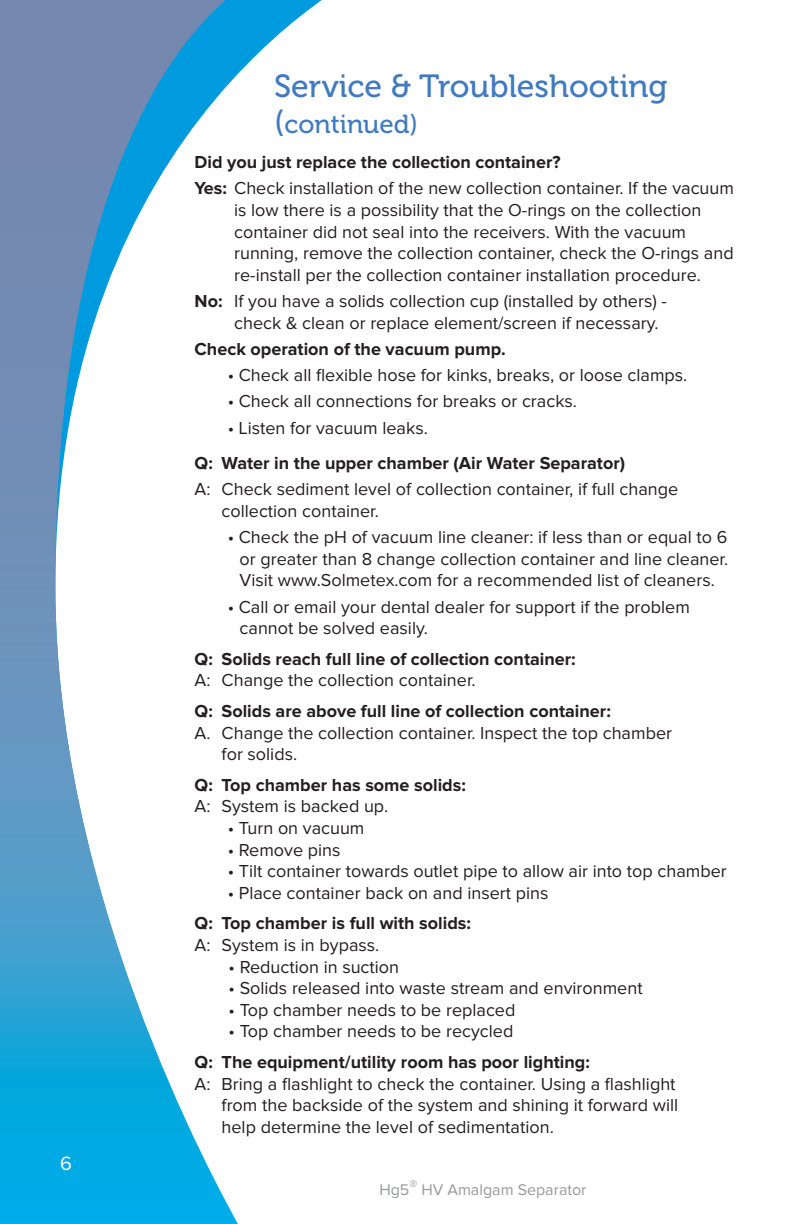
<style>
.page{position:relative;width:792px;height:1224px;background:#fff}
.page>*{position:absolute;margin:0;border:0;box-sizing:border-box;transform-origin:0 0}
.t1{font:32px "Museo 500";color:#407bbf}
.t2{font:26px "Museo 500";color:#407bbf}
.t3{font:20px "Proxima Nova";color:#fff}
.t4{font:18px/21.6px "Proxima Nova";color:#231f20}
.t5{font:700 18px "Proxima Nova";color:#231f20}
.t6{font:16px "Proxima Nova";color:#98999a}
.s1{font-size:32px}
.s2{font-weight:700}
</style>
<div class="page">
<svg style="left:248px;top:0;width:74px;height:64px"></svg>
<svg style="left:0;top:0;width:248px;height:1224px"></svg>
<p class="t3" style="left:60px;top:1154px;width:13px">6</p>
<h1 class="t1" style="left:274px;top:68px;width:395px">Service &amp; Troubleshooting</h1>
<h2 class="t2" style="left:274px;top:110px;width:146px"><span class="s1">(</span>continued)</h2>
<p class="t4" style="left:195px;top:150px;width:541px;line-height:26.2px"><span class="s2">Did you just replace the collection container?<br>Yes:</span> Check installation of the new collection container. If the vacuum</p>
<p class="t4" style="left:234px;top:200px;width:501px">is low there is a possibility that the O-rings on the collection container did not seal into the receivers. With the vacuum running, remove the collection container, check the O-rings and re-install per the collection container installation procedure.</p>
<p class="t4" style="left:234px;top:291px;width:434px;text-indent:-40px"><span class="s2">No:</span> If you have a solids collection cup (installed by others) - check &amp; clean or replace element/screen if necessary.</p>
<p class="t5" style="left:195px;top:341px;width:313px">Check operation of the vacuum pump.</p>
<p class="t4" style="left:228px;top:365px;width:461px">• Check all flexible hose for kinks, breaks, or loose clamps.</p>
<p class="t4" style="left:228px;top:391px;width:351px">• Check all connections for breaks or cracks.</p>
<p class="t4" style="left:228px;top:418px;width:202px">• Listen for vacuum leaks.</p>
<p class="t5" style="left:195px;top:455px;width:432px">Q: Water in the upper chamber (Air Water Separator)</p>
<p class="t4" style="left:222px;top:479px;width:458px;text-indent:-27px">A: Check sediment level of collection container, if full change collection container.</p>
<p class="t4" style="left:240px;top:527px;width:490px;text-align:justify;text-indent:-12px">• Check the pH of vacuum line cleaner: if less than or equal to 6 or greater than 8 change collection container and line cleaner.<br>Visit www.Solmetex.com for a recommended list of cleaners.</p>
<p class="t4" style="left:240px;top:597px;width:452px;text-indent:-12px">• Call or email your dental dealer for support if the problem cannot be solved easily.</p>
<p class="t5" style="left:195px;top:651px;width:383px">Q: Solids reach full line of collection container:</p>
<p class="t4" style="left:195px;top:670px;width:283px">A: Change the collection container.</p>
<p class="t5" style="left:195px;top:703px;width:418px">Q: Solids are above full line of collection container:</p>
<p class="t4" style="left:222px;top:723px;width:452px;text-indent:-27px">A. Change the collection container. Inspect the top chamber for solids.</p>
<p class="t5" style="left:195px;top:777px;width:273px">Q: Top chamber has some solids:</p>
<p class="t4" style="left:195px;top:796px;width:195px">A: System is backed up.</p>
<p class="t4" style="left:228px;top:818px;width:138px">• Turn on vacuum</p>
<p class="t4" style="left:228px;top:840px;width:114px">• Remove pins</p>
<p class="t4" style="left:228px;top:861px;width:501px">• Tilt container towards outlet pipe to allow air into top chamber</p>
<p class="t4" style="left:228px;top:883px;width:322px">• Place container back on and insert pins</p>
<p class="t5" style="left:195px;top:915px;width:278px">Q: Top chamber is full with solids:</p>
<p class="t4" style="left:195px;top:935px;width:186px">A: System is in bypass.</p>
<p class="t4" style="left:229px;top:957px;width:172px">• Reduction in suction</p>
<p class="t4" style="left:229px;top:978px;width:416px">• Solids released into waste stream and environment</p>
<p class="t4" style="left:229px;top:1000px;width:288px">• Top chamber needs to be replaced</p>
<p class="t4" style="left:229px;top:1021px;width:286px">• Top chamber needs to be recycled</p>
<p class="t5" style="left:195px;top:1054px;width:397px">Q: The equipment/utility room has poor lighting:</p>
<p class="t4" style="left:222px;top:1074px;width:458px;text-indent:-27px">A: Bring a flashlight to check the container. Using a flashlight from the backside of the system and shining it forward will help determine the level of sedimentation.</p>
<p class="t6" style="left:379px;top:1183px;width:209px">Hg5® HV Amalgam Separator</p>
</div>
